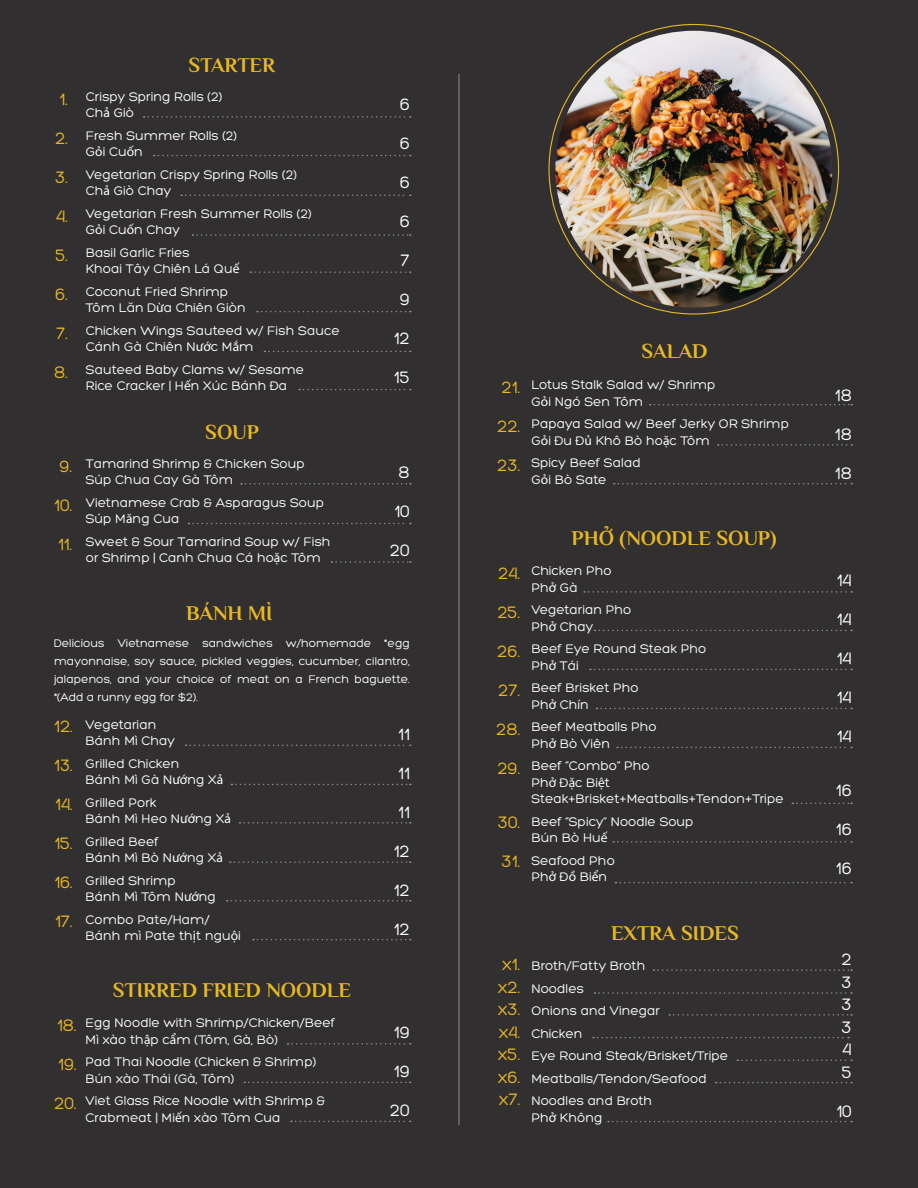
<style>
.page{position:relative;width:918px;height:1188px;background:#312f30}
.page>*{position:absolute;margin:0;border:0;box-sizing:border-box;transform-origin:0 0}
.t1{font:700 21px "Philosopher";color:#e8b823}
.t2{font:18px/39px "Hero";color:#e8b823;text-align:justify}
.t3{font:18px/39px "Hero";color:#fff;text-align:justify}
.t4{font:13.5px/16.5px "Hero";color:#fff}
.t5{font:12px/18px "Hero";color:#fff;text-align:justify}
.s1{font-family:"Myriad Pro"}
.s2{font-family:"Facundo"}
</style>
<div class="page">
<svg style="left:144px;top:116px;width:267px;height:2px"></svg>
<svg style="left:154px;top:155px;width:257px;height:1px"></svg>
<svg style="left:181px;top:195px;width:230px;height:1px"></svg>
<svg style="left:192px;top:234px;width:219px;height:2px"></svg>
<svg style="left:250px;top:271px;width:161px;height:2px"></svg>
<svg style="left:257px;top:311px;width:154px;height:1px"></svg>
<svg style="left:264px;top:351px;width:147px;height:1px"></svg>
<svg style="left:299px;top:389px;width:112px;height:1px"></svg>
<svg style="left:584px;top:591px;width:268px;height:2px"></svg>
<svg style="left:595px;top:630px;width:257px;height:1px"></svg>
<svg style="left:590px;top:669px;width:262px;height:1px"></svg>
<svg style="left:597px;top:708px;width:255px;height:1px"></svg>
<svg style="left:792px;top:803px;width:60px;height:1px"></svg>
<svg style="left:617px;top:747px;width:235px;height:1px"></svg>
<svg style="left:613px;top:841px;width:239px;height:2px"></svg>
<svg style="left:615px;top:882px;width:237px;height:1px"></svg>
<svg style="left:288px;top:1043px;width:123px;height:2px"></svg>
<svg style="left:244px;top:1082px;width:167px;height:1px"></svg>
<svg style="left:291px;top:1121px;width:120px;height:1px"></svg>
<svg style="left:241px;top:483px;width:170px;height:2px"></svg>
<svg style="left:188px;top:523px;width:223px;height:1px"></svg>
<svg style="left:331px;top:561px;width:80px;height:2px"></svg>
<svg style="left:186px;top:745px;width:225px;height:1px"></svg>
<svg style="left:231px;top:784px;width:180px;height:1px"></svg>
<svg style="left:239px;top:822px;width:172px;height:2px"></svg>
<svg style="left:230px;top:861px;width:181px;height:2px"></svg>
<svg style="left:227px;top:900px;width:184px;height:2px"></svg>
<svg style="left:253px;top:939px;width:158px;height:1px"></svg>
<svg style="left:650px;top:404px;width:202px;height:1px"></svg>
<svg style="left:718px;top:444px;width:134px;height:2px"></svg>
<svg style="left:614px;top:483px;width:238px;height:1px"></svg>
<hr style="left:459px;top:74px;width:1px;height:1051px;background:#8f8f8f">
<svg style="left:653px;top:969px;width:199px;height:2px"></svg>
<svg style="left:595px;top:992px;width:257px;height:2px"></svg>
<svg style="left:669px;top:1014px;width:183px;height:2px"></svg>
<svg style="left:593px;top:1037px;width:256px;height:1px"></svg>
<svg style="left:737px;top:1060px;width:115px;height:1px"></svg>
<svg style="left:716px;top:1082px;width:136px;height:1px"></svg>
<svg style="left:608px;top:1121px;width:244px;height:1px"></svg>
<img style="left:555px;top:31px;width:277px;height:277px;border-radius:138px">
<h2 class="t2" style="left:54px;top:80px;width:15px">1.<br>2.<br>3.<br>4.<br>5.<br>6.<br>7.<br>8.</h2>
<h1 class="t1" style="left:189px;top:51px;width:88px">STARTER</h1>
<p class="t4" style="left:86px;top:88px;width:138px">Crispy Spring Rolls (2)<br>Ch<span class="s1">ả</span> Giò</p>
<p class="t4" style="left:86px;top:127px;width:153px">Fresh Summer Rolls (2)<br>G<span class="s1">ỏ</span>i Cu<span class="s1">ố</span>n</p>
<p class="t4" style="left:86px;top:166px;width:213px">Vegetarian Crispy Spring Rolls (2)<br>Ch<span class="s1">ả</span> Giò Chay</p>
<p class="t4" style="left:86px;top:205px;width:227px">Vegetarian Fresh Summer Rolls (2)<br>G<span class="s1">ỏ</span>i Cu<span class="s1">ố</span>n Chay</p>
<p class="t4" style="left:86px;top:244px;width:155px">Basil Garlic Fries<br>Khoai Tây Chiên Lá Qu<span class="s1">ế</span></p>
<p class="t4" style="left:86px;top:283px;width:162px">Coconut Fried Shrimp<br>Tôm L<span class="s2">ă</span>n D<span class="s1">ừ</span>a Chiên Giòn</p>
<p class="t4" style="left:86px;top:322px;width:255px">Chicken Wings Sauteed w/ Fish Sauce<br>Cánh Gà Chiên N<span class="s1">ướ</span>c M<span class="s1">ắ</span>m</p>
<p class="t4" style="left:86px;top:361px;width:220px">Sauteed Baby Clams w/ Sesame<br>Rice Cracker | H<span class="s1">ế</span>n Xúc Bánh Ða</p>
<h1 class="t1" style="left:205px;top:418px;width:55px">SOUP</h1>
<h2 class="t2" style="left:54px;top:446px;width:19px">9.<br>10.<br>11.</h2>
<p class="t4" style="left:86px;top:455px;width:220px">Tamarind Shrimp &amp; Chicken Soup<br>Súp Chua Cay Gà Tôm</p>
<p class="t4" style="left:86px;top:494px;width:240px">Vietnamese Crab &amp; Asparagus Soup<br>Súp M<span class="s1">ă</span>ng Cua</p>
<p class="t4" style="left:86px;top:533px;width:246px">Sweet &amp; Sour Tamarind Soup w/ Fish or Shrimp | Canh Chua Cá ho<span class="s1">ặ</span>c Tôm</p>
<h1 class="t1" style="left:186px;top:599px;width:88px">BÁNH MÌ</h1>
<h2 class="t3" style="left:394px;top:85px;width:18px;text-align:center">6<br>6<br>6<br>6<br>7<br>9<br>12<br>15</h2>
<h2 class="t3" style="left:390px;top:453px;width:21px;text-align:center">8<br>10<br>20</h2>
<p class="t5" style="left:54px;top:634px;width:357px">Delicious Vietnamese sandwiches w/homemade *egg mayonnaise, soy sauce, pickled veggies, cucumber, cilantro, jalapenos, and your choice of meat on a French baguette. *(Add a runny egg for $2).</p>
<p class="t4" style="left:86px;top:716px;width:91px">Vegetarian<br>Bánh Mì Chay</p>
<p class="t4" style="left:86px;top:755px;width:139px">Grilled Chicken<br>Bánh Mì Gà N<span class="s1">ướ</span>ng X<span class="s1">ả</span></p>
<p class="t4" style="left:86px;top:794px;width:147px">Grilled Pork<br>Bánh Mì Heo N<span class="s1">ướ</span>ng X<span class="s1">ả</span></p>
<p class="t4" style="left:86px;top:833px;width:139px">Grilled Beef<br>Bánh Mì Bò N<span class="s1">ướ</span>ng X<span class="s1">ả</span></p>
<p class="t4" style="left:86px;top:872px;width:132px">Grilled Shrimp<br>Bánh Mì Tôm N<span class="s1">ướ</span>ng</p>
<p class="t4" style="left:86px;top:911px;width:157px">Combo Pate/Ham/<br>Bánh mì Pate th<span class="s1">ị</span>t ngu<span class="s1">ộ</span>i</p>
<h2 class="t2" style="left:54px;top:707px;width:20px">12.<br>13.<br>14.<br>15.<br>16.<br>17.</h2>
<h2 class="t3" style="left:394px;top:715px;width:18px">11<br>11<br>11<br>12<br>12<br>12</h2>
<h1 class="t1" style="left:113px;top:976px;width:240px">STIRRED FRIED NOODLE</h1>
<h2 class="t2" style="left:54px;top:1006px;width:24px">18.<br>19.<br>20.</h2>
<p class="t4" style="left:86px;top:1015px;width:251px">Egg Noodle with Shrimp/Chicken/Beef<br>Mì xào th<span class="s1">ậ</span>p c<span class="s1">ẩ</span>m (Tôm, Gà, Bò)</p>
<p class="t4" style="left:86px;top:1054px;width:232px">Pad Thai Noodle (Chicken &amp; Shrimp)<br>Bún xào Thái (Gà, Tôm)</p>
<p class="t4" style="left:86px;top:1093px;width:241px">Viet Glass Rice Noodle with Shrimp &amp;<br>Crabmeat | Mi<span class="s1">ế</span>n xào Tôm Cua</p>
<h2 class="t3" style="left:390px;top:1013px;width:21px">19<br>19<br>20</h2>
<h1 class="t1" style="left:641px;top:337px;width:68px">SALAD</h1>
<h2 class="t2" style="left:497px;top:368px;width:24px">21.<br>22.<br>23.</h2>
<p class="t4" style="left:531px;top:377px;width:186px">Lotus Stalk Salad w/ Shrimp<br>G<span class="s1">ỏ</span>i Ngó Sen Tôm</p>
<p class="t4" style="left:531px;top:416px;width:259px">Papaya Salad w/ Beef Jerky OR Shrimp<br>G<span class="s1">ỏ</span>i Ðu Ð<span class="s1">ủ</span> Khô Bò ho<span class="s1">ặ</span>c Tôm</p>
<p class="t4" style="left:531px;top:455px;width:111px">Spicy Beef Salad<br>G<span class="s1">ỏ</span>i Bò Sate</p>
<h2 class="t2" style="left:496px;top:554px;width:25px">24.<br>25.<br>26.<br>27.<br>28.<br>29.</h2>
<h2 class="t2" style="left:498px;top:803px;width:24px">30.<br>31.</h2>
<h1 class="t1" style="left:572px;top:524px;width:206px">PHỞ (NOODLE SOUP)</h1>
<p class="t4" style="left:531px;top:563px;width:82px">Chicken Pho<br>Ph<span class="s1">ở</span> Gà</p>
<p class="t4" style="left:531px;top:602px;width:102px">Vegetarian Pho<br>Ph<span class="s1">ở</span> Chay</p>
<p class="t4" style="left:531px;top:641px;width:176px">Beef Eye Round Steak Pho<br>Ph<span class="s1">ở</span> Tái</p>
<p class="t4" style="left:531px;top:680px;width:109px">Beef Brisket Pho<br>Ph<span class="s1">ở</span> Chín</p>
<p class="t4" style="left:531px;top:719px;width:127px">Beef Meatballs Pho<br>Ph<span class="s1">ở</span> Bò Viên</p>
<p class="t4" style="left:531px;top:758px;width:254px">Beef “Combo” Pho<br>Ph<span class="s1">ở</span> Ð<span class="s1">ặ</span>c Bi<span class="s1">ệ</span>t<br>Steak+Brisket+Meatballs+Tendon+Tripe</p>
<p class="t4" style="left:531px;top:813px;width:164px">Beef “Spicy” Noodle Soup<br>Bún Bò Hu<span class="s1">ế</span></p>
<p class="t4" style="left:531px;top:852px;width:85px">Seafood Pho<br>Ph<span class="s1">ở</span> Ð<span class="s1">ồ</span> Bi<span class="s1">ể</span>n</p>
<h2 class="t3" style="left:835px;top:375px;width:19px">18<br>18<br>18</h2>
<h2 class="t3" style="left:837px;top:561px;width:17px">14<br>14<br>14<br>14<br>14</h2>
<h2 class="t3" style="left:836px;top:771px;width:17px">16<br>16<br>16</h2>
<h1 class="t1" style="left:611px;top:919px;width:129px">EXTRA SIDES</h1>
<p class="t4" style="left:531px;top:955px;width:198px;line-height:22.5px">Broth/Fatty Broth<br>Noodles<br>Onions and Vinegar<br>Chicken<br>Eye Round Steak/Brisket/Tripe<br>Meatballs/Tendon/Seafood<br>Noodles and Broth</p>
<p class="t4" style="left:531px;top:1109px;width:73px">Ph<span class="s1">ở</span> Không</p>
<h2 class="t2" style="left:498px;top:953px;width:24px;line-height:22.5px">x1. x2. x3. x4. x5. x6. x7.</h2>
<h2 class="t3" style="left:842px;top:948px;width:12px;line-height:22.5px">2<br>3<br>3<br>3<br>4<br>5</h2>
<h2 class="t3" style="left:836px;top:1091px;width:17px">10</h2>
</div>
